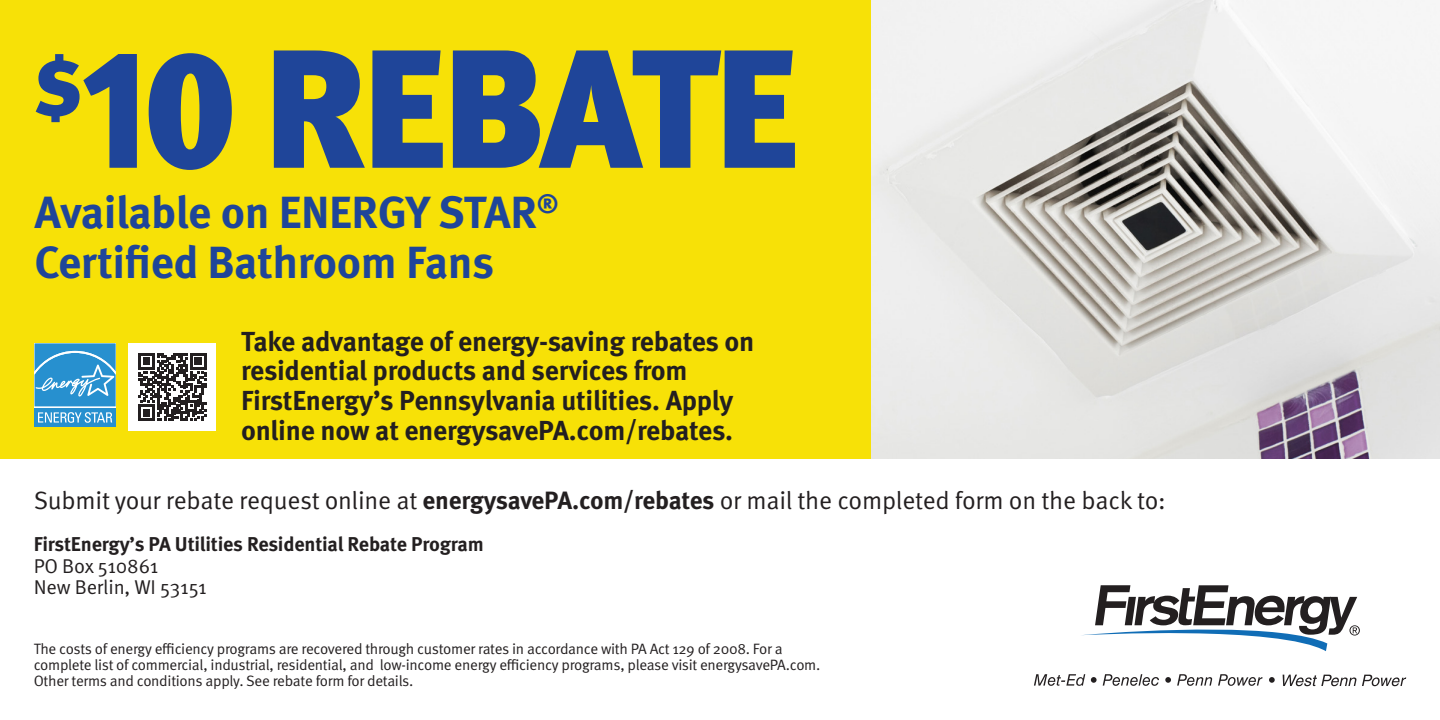
<style>
.page{position:relative;width:1440px;height:720px;background:#fff}
.page>*{position:absolute;margin:0;border:0;box-sizing:border-box;transform-origin:0 0}
.t1{font:900 168.25px "Meta Pro";letter-spacing:-.035em;color:#1f4599}
.t2{font:700 45px/50px "Meta Pro";letter-spacing:-.01em;color:#1f4599}
.t3{font:700 27.5px/29.8px "Meta Pro";letter-spacing:-.01em;color:#231f20}
.t4{font:25px "Meta Pro Norm";letter-spacing:-.01em;color:#231f20}
.t5{font:700 20px "Meta Pro";letter-spacing:-.01em;color:#231f20}
.t6{font:20px/21.5px "Meta Pro Norm";letter-spacing:-.01em;color:#231f20}
.t7{font:15px/16.2px "Meta Pro Norm";letter-spacing:-.02em;color:#231f20}
.s1{font-family:"Meta Pro";font-weight:700}
</style>
<div class="page">
<div style="left:0;top:0;width:1440px;height:459px;background:#f7e107"></div>
<div style="left:35px;top:343px;width:81px;height:84px;background:linear-gradient(to right,#fff,#fff)"></div>
<div style="left:35px;top:408px;width:81px;height:19px;background:#2790cf"></div>
<svg style="left:35px;top:343px;width:81px;height:63px;background:#459fd5"></svg>
<svg style="left:38px;top:412px;width:74px;height:11px"></svg>
<svg style="left:1082px;top:585px;width:278px;height:66px"></svg>
<svg style="left:1034px;top:674px;width:51px;height:12px"></svg>
<svg style="left:1091px;top:677px;width:6px;height:6px"></svg>
<svg style="left:1103px;top:674px;width:56px;height:12px"></svg>
<svg style="left:1165px;top:677px;width:6px;height:6px"></svg>
<svg style="left:1177px;top:674px;width:35px;height:12px"></svg>
<svg style="left:1218px;top:674px;width:45px;height:12px"></svg>
<svg style="left:1269px;top:677px;width:6px;height:6px"></svg>
<svg style="left:1283px;top:675px;width:123px;height:11px"></svg>
<div style="left:129px;top:343px;width:87px;height:88px;background:#fff"></div>
<svg style="left:138px;top:353px;width:69px;height:68px"></svg>
<img style="left:871px;top:0;width:569px;height:459px">
<p class="t1" style="left:34px;top:-24px;width:767px"><sup>$</sup>10 REBATE</p>
<p class="t2" style="left:35px;top:185px;width:526px">Available on ENERGY STAR<sup>®<br></sup>Certified Bathroom Fans</p>
<p class="t3" style="left:241px;top:325px;width:515px">Take advantage of energy-saving rebates on residential products and services from FirstEnergy’s Pennsylvania utilities. Apply online now at energysavePA.com/rebates.</p>
<p class="t4" style="left:34px;top:482px;width:1134px">Submit your rebate request online at <span class="s1">energysavePA.com/rebates</span> or mail the completed form on the back to:</p>
<p class="t5" style="left:34px;top:529px;width:452px">FirstEnergy’s PA Utilities Residential Rebate Program</p>
<p class="t6" style="left:34px;top:554px;width:175px">PO Box 510861<br>New Berlin, WI 53151</p>
<p class="t7" style="left:34px;top:640px;width:788px">The costs of energy efficiency programs are recovered through customer rates in accordance with PA Act 129 of 2008. For a complete list of commercial, industrial, residential, and low-income energy efficiency programs, please visit energysavePA.com.<br>Other terms and conditions apply. See rebate form for details.</p>
</div>
